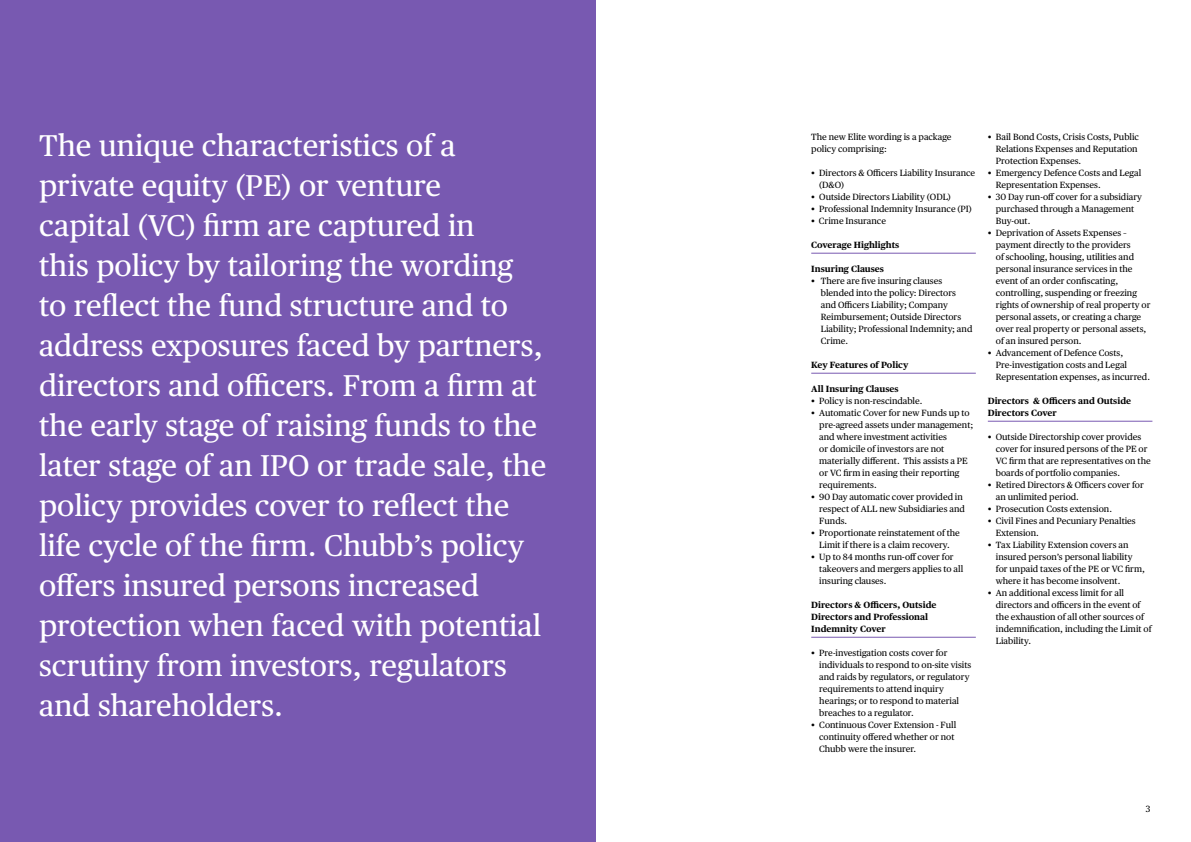
<style>
.page{position:relative;width:1191px;height:842px;background:#fff}
.page>*{position:absolute;margin:0;border:0;box-sizing:border-box;transform-origin:0 0}
.t1{font:30px/40px "Chubb Publico Text";color:#fff}
.t2{font:9px/12px "Chubb Publico Text";color:#000}
.t3{font:700 9px/12px "Chubb Publico Text";color:#000}
</style>
<div class="page">
<div style="left:0;top:0;width:595px;height:842px;background:#7859b1"></div>
<hr style="left:811px;top:253px;width:164px;height:1px;background:#7859b1">
<hr style="left:811px;top:373px;width:164px;height:1px;background:#7859b1">
<hr style="left:811px;top:637px;width:164px;height:1px;background:#7859b1">
<hr style="left:987px;top:421px;width:165px;height:1px;background:#7859b1">
<p class="t1" style="left:39px;top:123px;width:509px">The unique characteristics of a private equity (PE) or venture<br>capital (VC) firm are captured in<br>this policy by tailoring the wording to reflect the fund structure and to address exposures faced by partners, directors and officers. From a firm at the early stage of raising funds to the later stage of an IPO or trade sale, the policy provides cover to reflect the life cycle of the firm. Chubb’s policy offers insured persons increased protection when faced with potential scrutiny from investors, regulators and shareholders.</p>
<p class="t2" style="left:811px;top:130px;width:142px">The new Elite wording is a package policy comprising:</p>
<p class="t2" style="left:819px;top:166px;width:157px;text-indent:-8px">• Directors &amp; Officers Liability Insurance (D&amp;O)</p>
<p class="t2" style="left:811px;top:190px;width:141px">• Outside Directors Liability (ODL)</p>
<p class="t2" style="left:811px;top:202px;width:162px">• Professional Indemnity Insurance (PI)</p>
<p class="t2" style="left:811px;top:214px;width:76px">• Crime Insurance</p>
<p class="t3" style="left:811px;top:238px;width:90px">Coverage Highlights</p>
<p class="t3" style="left:811px;top:262px;width:74px">Insuring Clauses</p>
<p class="t2" style="left:821px;top:274px;width:153px;text-indent:-10px">• There are five insuring clauses blended into the policy: Directors and Officers Liability; Company<br>Reimbursement; Outside Directors<br>Liability; Professional Indemnity; and<br>Crime.</p>
<p class="t3" style="left:811px;top:358px;width:99px">Key Features of Policy</p>
<p class="t3" style="left:811px;top:382px;width:89px">All Insuring Clauses</p>
<p class="t2" style="left:811px;top:394px;width:113px">• Policy is non-rescindable.</p>
<p class="t2" style="left:819px;top:406px;width:155px;text-indent:-8px">• Automatic Cover for new Funds up to pre-agreed assets under management; and where investment activities<br>or domicile of investors are not materially different. This assists a PE or VC firm in easing their reporting requirements.</p>
<p class="t2" style="left:819px;top:490px;width:147px;text-indent:-8px">• 90 Day automatic cover provided in respect of ALL new Subsidiaries and<br>Funds.</p>
<p class="t2" style="left:811px;top:526px;width:150px;text-align:center">• Proportionate reinstatement of the<br>Limit if there is a claim recovery.</p>
<p class="t2" style="left:819px;top:550px;width:145px;text-indent:-8px">• Up to 84 months run-off cover for takeovers and mergers applies to all insuring clauses.</p>
<p class="t3" style="left:811px;top:598px;width:127px">Directors &amp; Officers, Outside<br>Directors and Professional<br>Indemnity Cover</p>
<p class="t2" style="left:819px;top:646px;width:153px;text-indent:-8px">• Pre-investigation costs cover for individuals to respond to on-site visits and raids by regulators, or regulatory requirements to attend inquiry hearings; or to respond to material breaches to a regulator.</p>
<p class="t2" style="left:819px;top:718px;width:139px;text-indent:-8px">• Continuous Cover Extension - Full continuity offered whether or not<br>Chubb were the insurer.</p>
<p class="t2" style="left:995px;top:130px;width:145px;text-indent:-8px">• Bail Bond Costs, Crisis Costs, Public<br>Relations Expenses and Reputation<br>Protection Expenses.</p>
<p class="t2" style="left:995px;top:166px;width:147px;text-indent:-8px">• Emergency Defence Costs and Legal<br>Representation Expenses.</p>
<p class="t2" style="left:995px;top:190px;width:148px;text-indent:-8px">• 30 Day run-off cover for a subsidiary purchased through a Management<br>Buy-out.</p>
<p class="t2" style="left:995px;top:226px;width:156px;text-indent:-8px">• Deprivation of Assets Expenses – payment directly to the providers<br>of schooling, housing, utilities and personal insurance services in the event of an order confiscating, controlling, suspending or freezing rights of ownership of real property or personal assets, or creating a charge over real property or personal assets, of an insured person.</p>
<p class="t2" style="left:995px;top:346px;width:156px;text-indent:-8px">• Advancement of Defence Costs,<br>Pre-investigation costs and Legal<br>Representation expenses, as incurred.</p>
<p class="t3" style="left:987px;top:394px;width:145px">Directors &amp; Officers and Outside<br>Directors Cover</p>
<p class="t2" style="left:995px;top:430px;width:156px;text-indent:-8px">• Outside Directorship cover provides cover for insured persons of the PE or VC firm that are representatives on the boards of portfolio companies.</p>
<p class="t2" style="left:995px;top:478px;width:149px;text-indent:-8px">• Retired Directors &amp; Officers cover for an unlimited period.</p>
<p class="t2" style="left:987px;top:502px;width:126px">• Prosecution Costs extension.</p>
<p class="t2" style="left:995px;top:514px;width:141px;text-indent:-8px">• Civil Fines and Pecuniary Penalties<br>Extension.</p>
<p class="t2" style="left:995px;top:538px;width:151px;text-indent:-8px">• Tax Liability Extension covers an insured person’s personal liability for unpaid taxes of the PE or VC firm, where it has become insolvent.</p>
<p class="t2" style="left:995px;top:586px;width:157px;text-indent:-8px">• An additional excess limit for all directors and officers in the event of the exhaustion of all other sources of indemnification, including the Limit of<br>Liability.</p>
<p class="t2" style="left:1145px;top:802px;width:6px">3</p>
</div>
